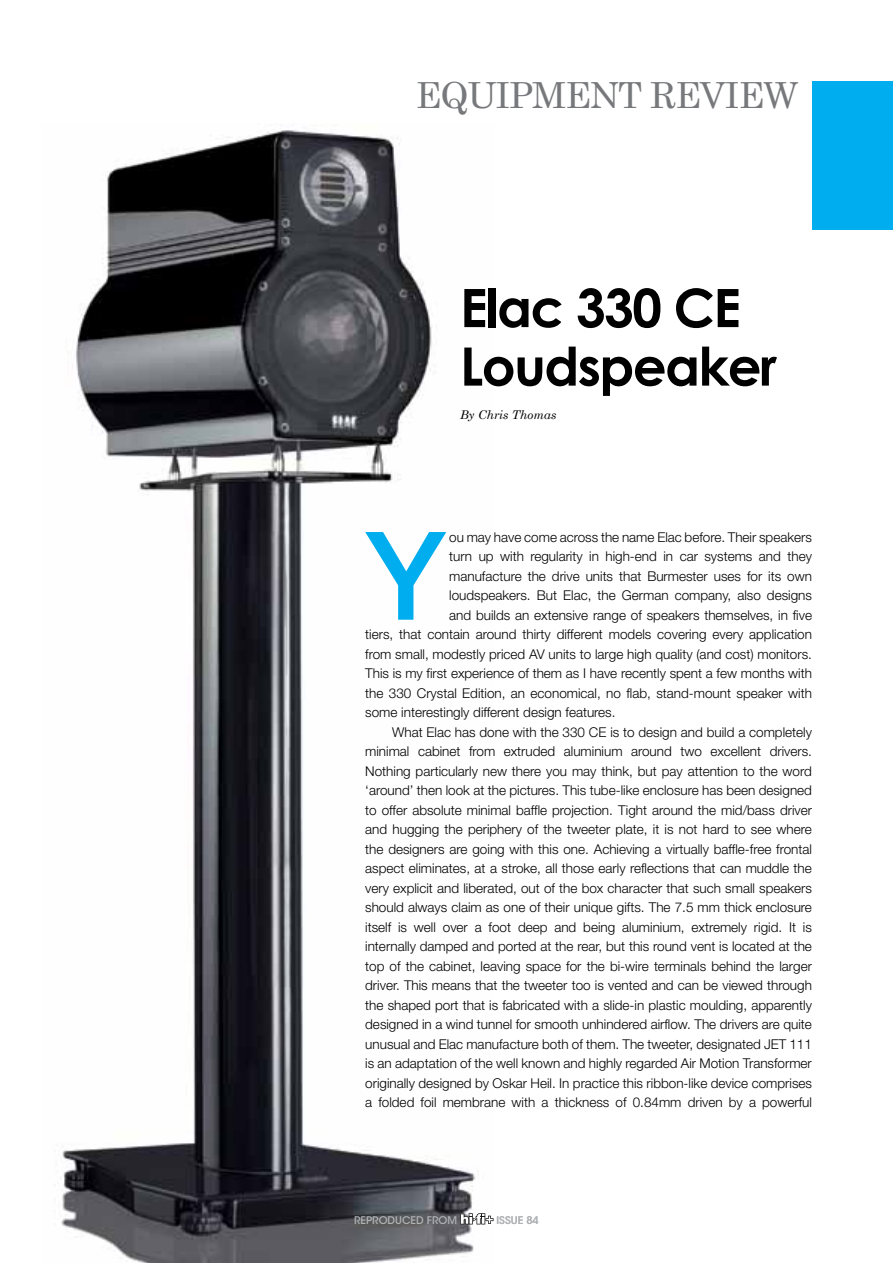
<style>
.page{position:relative;width:893px;height:1263px;background:#fff}
.page>*{position:absolute;margin:0;border:0;box-sizing:border-box;transform-origin:0 0}
.t1{font:500 122.7px "Helvetica Neue LT Std";color:#00aeef}
.t2{font:700 52.95px/58.5px "Century Gothic";letter-spacing:-.03em;color:#000}
.t3{font:36px "Century Schoolbook";color:#77787b}
.t4{font:300 13.5px "Helvetica Neue LT Std";color:#000}
.t5{font:italic 12px "Century Schoolbook";color:#000}
.t6{font:500 10.5px "ITC Avant Garde Std";color:#b1b4b6}
</style>
<div class="page">
<div style="left:812px;top:81px;width:81px;height:149px;background:#00aeef"></div>
<img style="left:54px;top:125px;width:440px;height:1138px">
<svg style="left:460px;top:1213px;width:33px;height:11px"></svg>
<h3 class="t3" style="left:415px;top:72px;width:51px">EQUIPMENT</h3>
<h3 class="t3" style="left:650px;top:72px;width:51px">REVIEW</h3>
<h2 class="t2" style="left:460px;top:277px;width:318px">Elac 330 CE<br>Loudspeaker</h2>
<p class="t5" style="left:460px;top:407px;width:98px">By Chris Thomas</p>
<h1 class="t1" style="left:366px;top:503px;width:81px">Y</h1>
<p class="t4" style="left:449px;top:529px;width:364px">ou may have come across the name Elac before. Their speakers</p>
<p class="t4" style="left:449px;top:548px;width:364px">turn up with regularity in high-end in car systems and they</p>
<p class="t4" style="left:449px;top:568px;width:364px">manufacture the drive units that Burmester uses for its own</p>
<p class="t4" style="left:449px;top:587px;width:364px">loudspeakers. But Elac, the German company, also designs</p>
<p class="t4" style="left:449px;top:607px;width:364px">and builds an extensive range of speakers themselves, in five</p>
<p class="t4" style="left:365px;top:626px;width:448px">tiers, that contain around thirty different models covering every application</p>
<p class="t4" style="left:365px;top:646px;width:448px">from small, modestly priced AV units to large high quality (and cost) monitors.</p>
<p class="t4" style="left:365px;top:665px;width:448px">This is my first experience of them as I have recently spent a few months with</p>
<p class="t4" style="left:365px;top:685px;width:448px">the 330 Crystal Edition, an economical, no flab, stand-mount speaker with</p>
<p class="t4" style="left:365px;top:704px;width:252px">some interestingly different design features.</p>
<p class="t4" style="left:392px;top:724px;width:421px">What Elac has done with the 330 CE is to design and build a completely</p>
<p class="t4" style="left:365px;top:743px;width:448px">minimal cabinet from extruded aluminium around two excellent drivers.</p>
<p class="t4" style="left:365px;top:763px;width:448px">Nothing particularly new there you may think, but pay attention to the word</p>
<p class="t4" style="left:365px;top:782px;width:448px">‘around’ then look at the pictures. This tube-like enclosure has been designed</p>
<p class="t4" style="left:365px;top:802px;width:448px">to offer absolute minimal baffle projection. Tight around the mid/bass driver</p>
<p class="t4" style="left:365px;top:821px;width:448px">and hugging the periphery of the tweeter plate, it is not hard to see where</p>
<p class="t4" style="left:365px;top:841px;width:448px">the designers are going with this one. Achieving a virtually baffle-free frontal</p>
<p class="t4" style="left:365px;top:860px;width:448px">aspect eliminates, at a stroke, all those early reflections that can muddle the</p>
<p class="t4" style="left:365px;top:880px;width:448px">very explicit and liberated, out of the box character that such small speakers</p>
<p class="t4" style="left:365px;top:899px;width:448px">should always claim as one of their unique gifts. The 7.5 mm thick enclosure</p>
<p class="t4" style="left:365px;top:919px;width:448px">itself is well over a foot deep and being aluminium, extremely rigid. It is</p>
<p class="t4" style="left:365px;top:938px;width:448px">internally damped and ported at the rear, but this round vent is located at the</p>
<p class="t4" style="left:365px;top:958px;width:448px">top of the cabinet, leaving space for the bi-wire terminals behind the larger</p>
<p class="t4" style="left:365px;top:977px;width:448px">driver. This means that the tweeter too is vented and can be viewed through</p>
<p class="t4" style="left:365px;top:997px;width:448px">the shaped port that is fabricated with a slide-in plastic moulding, apparently</p>
<p class="t4" style="left:365px;top:1016px;width:448px">designed in a wind tunnel for smooth unhindered airflow. The drivers are quite</p>
<p class="t4" style="left:365px;top:1036px;width:448px">unusual and Elac manufacture both of them. The tweeter, designated JET 111</p>
<p class="t4" style="left:365px;top:1055px;width:448px">is an adaptation of the well known and highly regarded Air Motion Transformer</p>
<p class="t4" style="left:365px;top:1075px;width:448px">originally designed by Oskar Heil. In practice this ribbon-like device comprises</p>
<p class="t4" style="left:365px;top:1094px;width:448px">a folded foil membrane with a thickness of 0.84mm driven by a powerful</p>
<p class="t6" style="left:354px;top:1214px;width:104px">REPRODUCED FROM</p>
<p class="t6" style="left:496px;top:1214px;width:44px">ISSUE 84</p>
</div>
